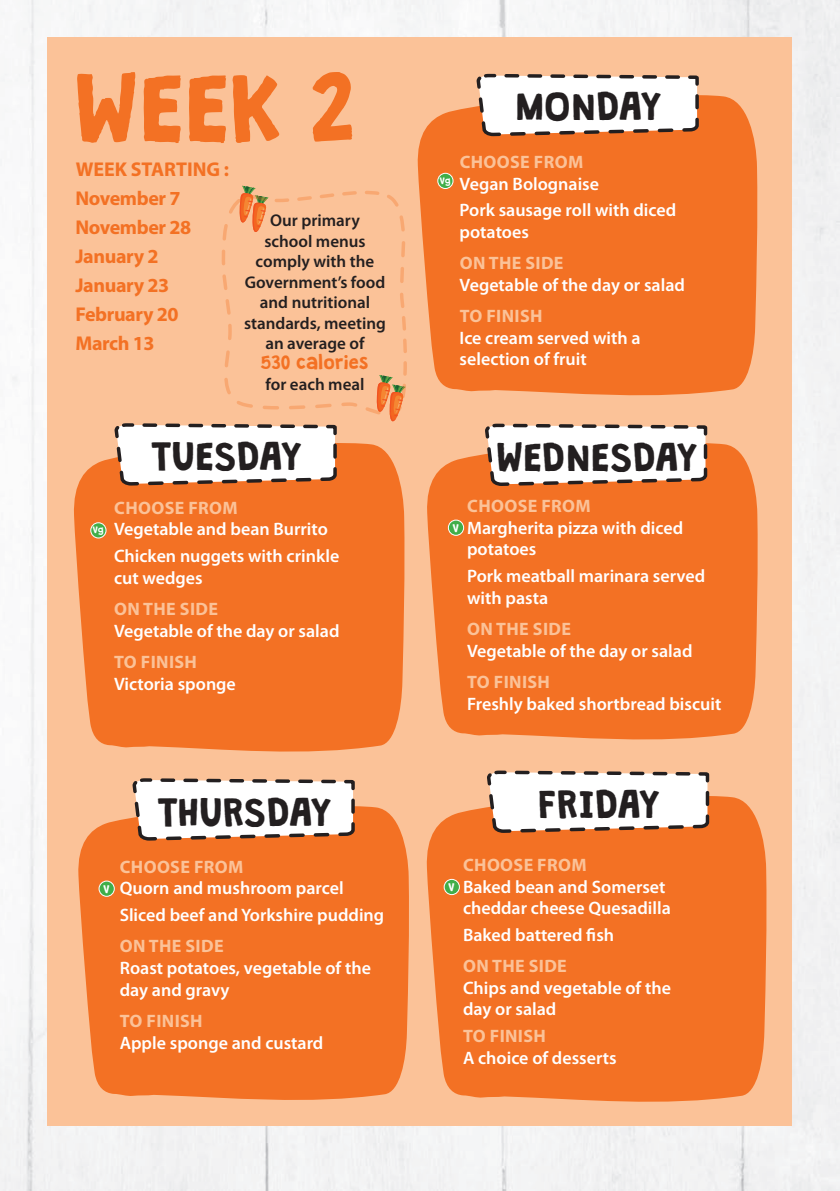
<style>
.page{position:relative;width:840px;height:1191px;background:#fff}
.page>*{position:absolute;margin:0;border:0;box-sizing:border-box;transform-origin:0 0}
.t1{font:83.8px "Granstander Clean";color:#f37124}
.t2{font:34.6px "Granstander Clean";color:#231f20}
.t3{font:700 20px/29px "Myriad Pro";letter-spacing:-.02em;color:#f37124}
.t4{font:600 18px/21.6px "Myriad Pro";color:#fff}
.t5{font:700 18px "Myriad Pro";letter-spacing:.02em;color:#fbc298}
.t6{font:600 17px/20.4px "Myriad Pro";color:#231f20;text-align:center}
.t7{font:17px "Granstander Clean";color:#f37124}
.t8{font:9.6px "Granstander Clean";color:#fff}
.t9{font:8px "Granstander Clean";color:#fff}
</style>
<div class="page">
<div style="left:0;top:0;width:839px;height:1191px;background:#f3f4f5"></div>
<div style="left:47px;top:37px;width:745px;height:1088px;background:#fbc298"></div>
<div style="left:417px;top:95px;width:340px;height:301px;background:#f37124"></div>
<div style="left:74px;top:443px;width:331px;height:309px;background:#f37124"></div>
<div style="left:426px;top:796px;width:340px;height:306px;background:#f37124"></div>
<div style="left:78px;top:806px;width:331px;height:294px;background:#f37124"></div>
<div style="left:99px;top:881px;width:15px;height:15px;background:#40ae49;border-radius:50%"></div>
<div style="left:99px;top:880px;width:15px;height:16px;border:1px solid #fff;border-radius:50%"></div>
<div style="left:427px;top:443px;width:330px;height:297px;background:#f37124"></div>
<div style="left:448px;top:520px;width:15px;height:15px;background:#40ae49;border-radius:50%"></div>
<div style="left:448px;top:520px;width:15px;height:15px;border:1px solid #fff;border-radius:50%"></div>
<svg style="left:474px;top:73px;width:226px;height:65px"></svg>
<svg style="left:113px;top:423px;width:225px;height:64px"></svg>
<svg style="left:483px;top:423px;width:225px;height:65px"></svg>
<svg style="left:131px;top:778px;width:225px;height:64px"></svg>
<svg style="left:485px;top:770px;width:225px;height:64px"></svg>
<svg style="left:242px;top:186px;width:136px;height:6px"></svg>
<svg style="left:221px;top:192px;width:185px;height:226px"></svg>
<div style="left:444px;top:879px;width:15px;height:15px;background:#40ae49;border-radius:50%"></div>
<div style="left:443px;top:879px;width:16px;height:16px;border:1px solid #fff;border-radius:50%"></div>
<div style="left:437px;top:173px;width:16px;height:15px;background:#40ae49;border-radius:50%"></div>
<div style="left:437px;top:173px;width:16px;height:16px;border:1px solid #fff;border-radius:50%"></div>
<div style="left:91px;top:523px;width:15px;height:15px;background:#40ae49;border-radius:50%"></div>
<div style="left:90px;top:522px;width:16px;height:16px;border:1px solid #fff;border-radius:50%"></div>
<h1 class="t1" style="left:75px;top:64px;width:282px">WEEK 2</h1>
<p class="t3" style="left:75px;top:154px;width:155px">WEEK STARTING :<br>November 7<br>November 28<br>January 2<br>January 23<br>February 20<br>March 13</p>
<p class="t6" style="left:244px;top:210px;width:143px">Our primary<br>school menus comply with the<br>Government’s food and nutritional standards, meeting an average of</p>
<p class="t7" style="left:261px;top:353px;width:109px">530 calories</p>
<p class="t6" style="left:265px;top:373px;width:100px">for each meal</p>
<h2 class="t2" style="left:516px;top:88px;width:148px">MONDAY</h2>
<p class="t9" style="left:439px;top:176px;width:12px">Vg</p>
<p class="t5" style="left:459px;top:150px;width:125px">CHOOSE FROM</p>
<p class="t4" style="left:459px;top:170px;width:218px;line-height:26.6px">Vegan Bolognaise<br>Pork sausage roll with diced</p>
<p class="t4" style="left:459px;top:220px;width:71px">potatoes</p>
<p class="t5" style="left:459px;top:251px;width:105px">ON THE SIDE</p>
<p class="t4" style="left:459px;top:273px;width:227px">Vegetable of the day or salad</p>
<p class="t5" style="left:459px;top:304px;width:84px">TO FINISH</p>
<p class="t4" style="left:459px;top:326px;width:182px">Ice cream served with a selection of fruit</p>
<h2 class="t2" style="left:152px;top:438px;width:153px">TUESDAY</h2>
<h2 class="t2" style="left:496px;top:439px;width:203px">WEDNESDAY</h2>
<p class="t9" style="left:93px;top:525px;width:12px">Vg</p>
<p class="t5" style="left:114px;top:496px;width:125px">CHOOSE FROM</p>
<p class="t4" style="left:114px;top:515px;width:227px;line-height:26.6px">Vegetable and bean Burrito<br>Chicken nuggets with crinkle</p>
<p class="t4" style="left:114px;top:566px;width:90px">cut wedges</p>
<p class="t5" style="left:114px;top:597px;width:105px">ON THE SIDE</p>
<p class="t4" style="left:114px;top:619px;width:227px">Vegetable of the day or salad</p>
<p class="t5" style="left:114px;top:650px;width:84px">TO FINISH</p>
<p class="t4" style="left:114px;top:672px;width:123px">Victoria sponge</p>
<p class="t8" style="left:452px;top:522px;width:8px">V</p>
<p class="t5" style="left:467px;top:494px;width:125px">CHOOSE FROM</p>
<p class="t4" style="left:467px;top:516px;width:217px">Margherita pizza with diced potatoes</p>
<p class="t4" style="left:467px;top:564px;width:239px">Pork meatball marinara served with pasta</p>
<p class="t5" style="left:467px;top:617px;width:105px">ON THE SIDE</p>
<p class="t4" style="left:467px;top:639px;width:227px">Vegetable of the day or salad</p>
<p class="t5" style="left:467px;top:670px;width:84px">TO FINISH</p>
<p class="t4" style="left:467px;top:692px;width:256px">Freshly baked shortbread biscuit</p>
<h2 class="t2" style="left:158px;top:793px;width:176px">THURSDAY</h2>
<h2 class="t2" style="left:538px;top:785px;width:124px">FRIDAY</h2>
<p class="t8" style="left:103px;top:883px;width:8px">V</p>
<p class="t5" style="left:120px;top:855px;width:125px">CHOOSE FROM</p>
<p class="t4" style="left:120px;top:874px;width:266px;line-height:26.6px">Quorn and mushroom parcel<br>Sliced beef and Yorkshire pudding</p>
<p class="t5" style="left:120px;top:934px;width:105px">ON THE SIDE</p>
<p class="t4" style="left:120px;top:956px;width:253px">Roast potatoes, vegetable of the day and gravy</p>
<p class="t5" style="left:120px;top:1009px;width:84px">TO FINISH</p>
<p class="t4" style="left:120px;top:1031px;width:205px">Apple sponge and custard</p>
<p class="t8" style="left:448px;top:882px;width:8px">V</p>
<p class="t5" style="left:463px;top:853px;width:125px">CHOOSE FROM</p>
<p class="t4" style="left:462px;top:875px;width:209px">Baked bean and Somerset cheddar cheese Quesadilla</p>
<p class="t4" style="left:462px;top:923px;width:153px">Baked battered fish</p>
<p class="t5" style="left:463px;top:954px;width:105px">ON THE SIDE</p>
<p class="t4" style="left:462px;top:976px;width:209px">Chips and vegetable of the day or salad</p>
<p class="t5" style="left:463px;top:1024px;width:84px">TO FINISH</p>
<p class="t4" style="left:462px;top:1046px;width:155px">A choice of desserts</p>
</div>
